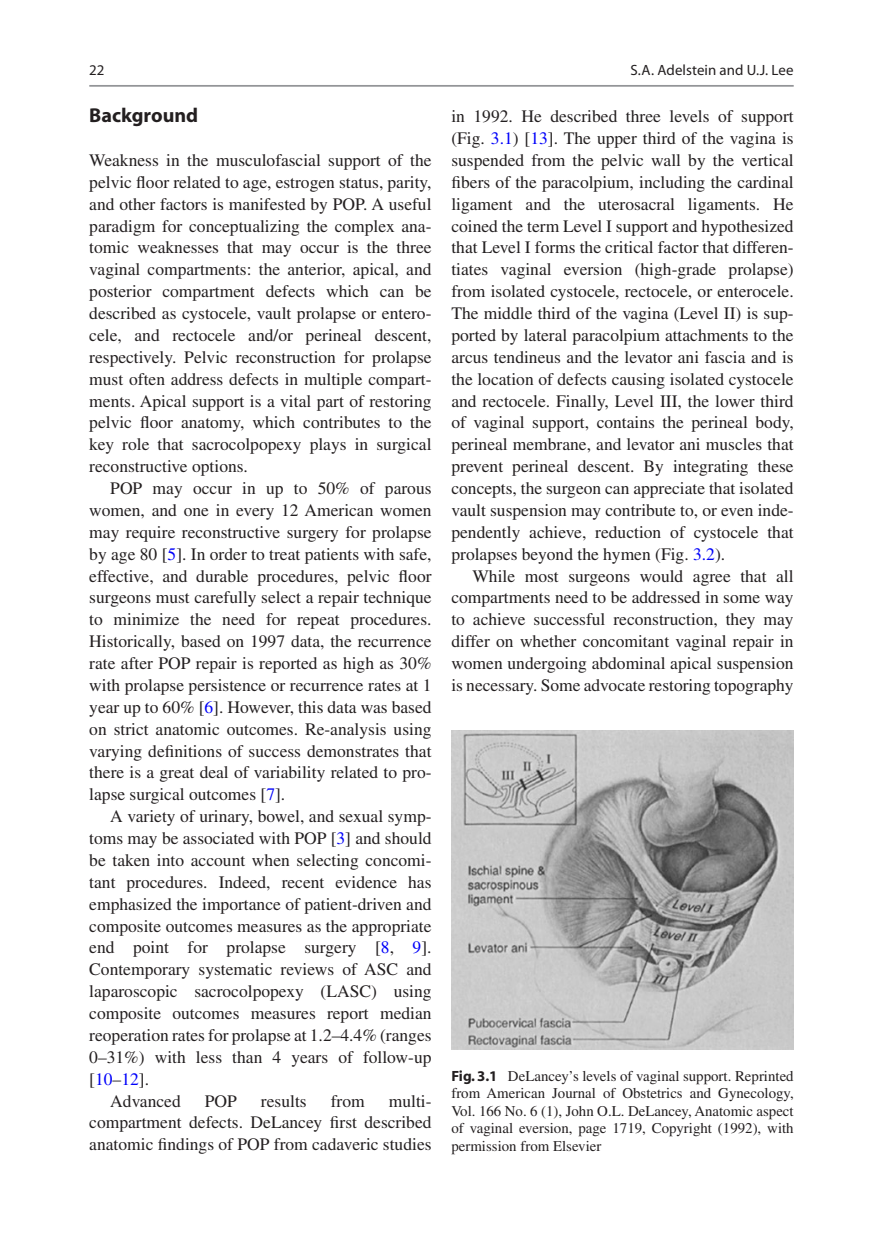
<style>
.page{position:relative;width:883px;height:1260px;background:#fff}
.page>*{position:absolute;margin:0;border:0;box-sizing:border-box;transform-origin:0 0}
.t1{font:700 20.12px "Xppqcl Myriad";color:#231f20}
.t2{font:17.5px/21.9px "Bthnpt Times";color:#231f20;text-align:justify}
.t3{font:14.88px/17.5px "Bthnpt Times";color:#231f20;text-align:justify}
.t4{font:14.88px "Vvjtss Myriad";letter-spacing:.005em;color:#231f20}
.t5{font:14.88px "Qsbvhr Myriad";color:#231f20}
.s1{color:#0000fa}
.s2{font-family:"Xppqcl Myriad";font-weight:700}
</style>
<div class="page">
<img style="left:452px;top:730px;width:342px;height:320px">
<hr style="left:89px;top:85px;width:705px;height:2px;background:#939598">
<p class="t5" style="left:89px;top:63px;width:17px">22</p>
<p class="t1" style="left:89px;top:105px;width:110px">Background</p>
<p class="t2" style="left:89px;top:149px;width:344px">Weakness in the musculofascial support of the pelvic floor related to age, estrogen status, parity, and other factors is manifested by POP. A useful paradigm for conceptualizing the complex ana&shy;tomic weaknesses that may occur is the three vaginal compartments: the anterior, apical, and posterior compartment defects which can be described as cystocele, vault prolapse or entero&shy;cele, and rectocele and/or perineal descent, respectively. Pelvic reconstruction for prolapse must often address defects in multiple compart&shy;ments. Apical support is a vital part of restoring pelvic floor anatomy, which contributes to the key role that sacrocolpopexy plays in surgical reconstructive options.</p>
<p class="t2" style="left:89px;top:477px;width:344px;text-indent:21px">POP may occur in up to 50% of parous women, and one in every 12 American women may require reconstructive surgery for prolapse by age 80 [<span class="s1">5</span>]. In order to treat patients with safe, effective, and durable procedures, pelvic floor surgeons must carefully select a repair technique to minimize the need for repeat procedures.<br>Historically, based on 1997 data, the recurrence rate after POP repair is reported as high as 30% with prolapse persistence or recurrence rates at 1 year up to 60% [<span class="s1">6</span>]. However, this data was based on strict anatomic outcomes. Re-analysis using varying definitions of success demonstrates that there is a great deal of variability related to pro&shy;lapse surgical outcomes [<span class="s1">7</span>].</p>
<p class="t2" style="left:110px;top:805px;width:323px">A variety of urinary, bowel, and sexual symp-</p>
<p class="t2" style="left:89px;top:827px;width:344px">toms may be associated with POP [<span class="s1">3</span>] and should</p>
<p class="t2" style="left:89px;top:849px;width:344px">be taken into account when selecting concomi-</p>
<p class="t2" style="left:89px;top:871px;width:344px">tant procedures. Indeed, recent evidence has</p>
<p class="t2" style="left:89px;top:893px;width:344px">emphasized the importance of patient-driven and</p>
<p class="t2" style="left:89px;top:915px;width:344px">composite outcomes measures as the appropriate</p>
<p class="t2" style="left:89px;top:937px;width:344px">end point for prolapse surgery [<span class="s1">8</span>, <span class="s1">9</span>].</p>
<p class="t2" style="left:89px;top:958px;width:344px">Contemporary systematic reviews of ASC and</p>
<p class="t2" style="left:89px;top:980px;width:344px">laparoscopic sacrocolpopexy (LASC) using</p>
<p class="t2" style="left:89px;top:1002px;width:344px">composite outcomes measures report median</p>
<p class="t2" style="left:89px;top:1024px;width:344px">reoperation rates for prolapse at 1.2–4.4% (ranges</p>
<p class="t2" style="left:89px;top:1046px;width:344px">0–31%) with less than 4 years of follow-up</p>
<p class="t2" style="left:89px;top:1068px;width:61px">[<span class="s1">10</span>–<span class="s1">12</span>].</p>
<p class="t2" style="left:110px;top:1090px;width:72px">Advanced</p>
<p class="t2" style="left:205px;top:1090px;width:34px">POP</p>
<p class="t2" style="left:261px;top:1090px;width:47px">results</p>
<p class="t2" style="left:331px;top:1090px;width:36px">from</p>
<p class="t2" style="left:89px;top:1090px;width:344px;text-indent:299px">multi&shy;compartment defects. DeLancey first described anatomic findings of POP from cadaveric studies</p>
<p class="t4" style="left:631px;top:63px;width:165px">S.A. Adelstein and U.J. Lee</p>
<p class="t2" style="left:451px;top:105px;width:344px">in 1992. He described three levels of support (Fig. <span class="s1">3.1</span>) [<span class="s1">13</span>]. The upper third of the vagina is suspended from the pelvic wall by the vertical fibers of the paracolpium, including the cardinal ligament and the uterosacral ligaments. He coined the term Level I support and hypothesized that Level I forms the critical factor that differen&shy;tiates vaginal eversion (high-grade prolapse) from isolated cystocele, rectocele, or enterocele.<br>The middle third of the vagina (Level II) is sup&shy;ported by lateral paracolpium attachments to the arcus tendineus and the levator ani fascia and is the location of defects causing isolated cystocele and rectocele. Finally, Level III, the lower third of vaginal support, contains the perineal body, perineal membrane, and levator ani muscles that prevent perineal descent. By integrating these concepts, the surgeon can appreciate that isolated vault suspension may contribute to, or even inde&shy;pendently achieve, reduction of cystocele that prolapses beyond the hymen (Fig. <span class="s1">3.2</span>).</p>
<p class="t2" style="left:451px;top:565px;width:344px;text-indent:21px">While most surgeons would agree that all compartments need to be addressed in some way to achieve successful reconstruction, they may differ on whether concomitant vaginal repair in women undergoing abdominal apical suspension is necessary. Some advocate restoring topography</p>
<p class="t3" style="left:451px;top:1067px;width:344px"><span class="s2">Fig. 3.1</span> DeLancey’s levels of vaginal support. Reprinted from American Journal of Obstetrics and Gynecology, Vol. 166 No. 6 (1), John O.L. DeLancey, Anatomic aspect of vaginal eversion, page 1719, Copyright (1992), with permission from Elsevier</p>
</div>
